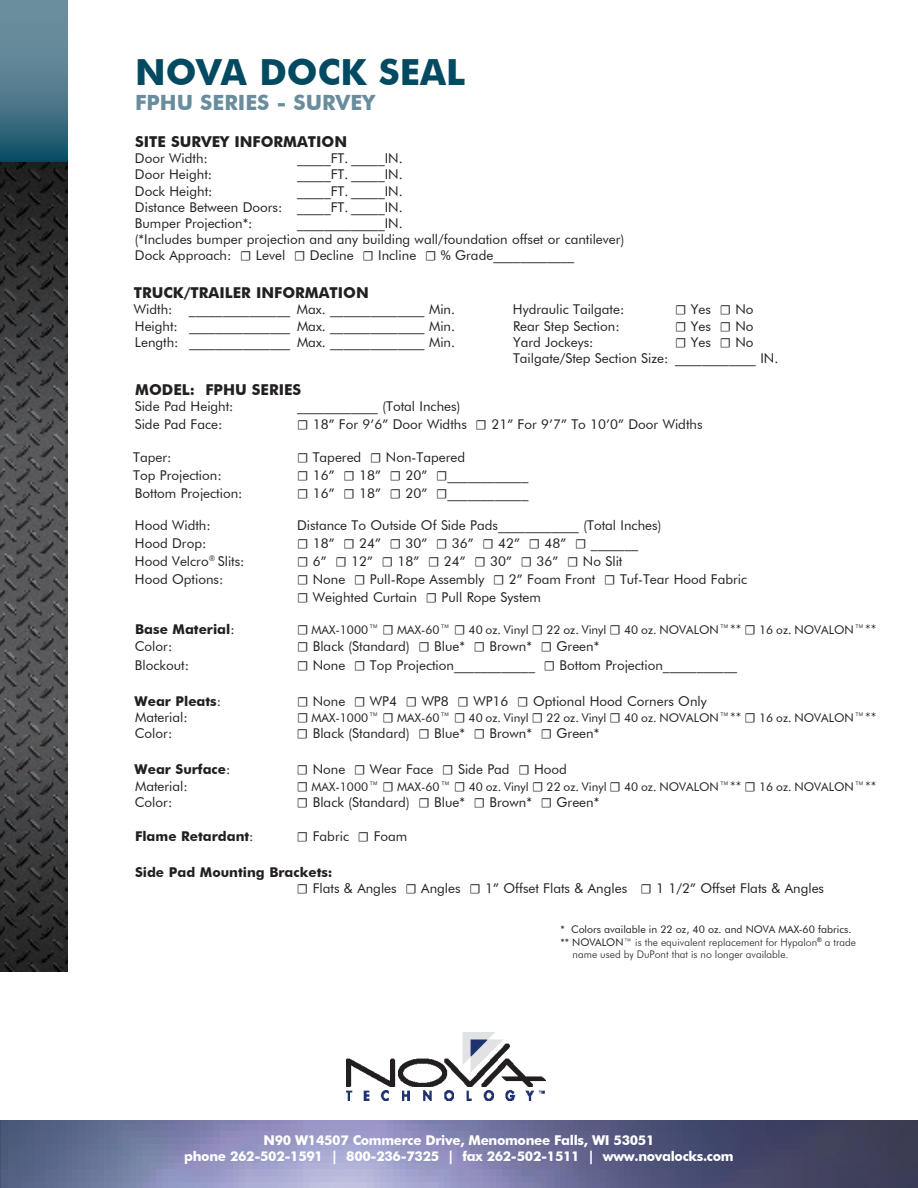
<style>
.page{position:relative;width:918px;height:1188px;background:#fff}
.page>*{position:absolute;margin:0;border:0;box-sizing:border-box;transform-origin:0 0}
.TESTIMONIAL{font:700 36px "Futura BT";color:#024a61}
.TESTIMONIAL-2{font:700 21px "Futura BT";color:#698d9c}
.TESTIMONIAL-3{font:700 15px "Futura BT";color:#231f20}
.TESTIMONIAL-4{font:13.5px "Futura BT";color:#231f20}
.t1{font:700 13.5px/16.2px "Futura BT";letter-spacing:-.025em;color:#fff;text-align:center}
.TESTIMONIAL-5{font:700 13.5px "Futura BT";color:#231f20}
.TESTIMONIAL-6{font:12px "Futura BT";color:#231f20}
.t2{font:300 10.5px "Futura BT";color:#231f20}
.t3{font:10.5px "Futura BT";color:#231f20}
.s1{font-family:"Minion Pro";font-weight:700}
.s2{font-weight:400}
.s3{font-family:"Minion Pro";font-weight:700;font-size:13.5px}
.s4{font-weight:300;font-size:13.5px}
</style>
<div class="page">
<img style="left:0;top:1120px;width:918px;height:68px">
<svg style="left:0;top:0;width:68px;height:162px;background:#4d798b"></svg>
<img style="left:0;top:162px;width:68px;height:809px">
<img style="left:346px;top:1032px;width:200px;height:69px">
<p class="TESTIMONIAL" style="left:135px;top:51px;width:332px">NOVA DOCK SEAL</p>
<p class="TESTIMONIAL-2" style="left:135px;top:90px;width:241px">FPHU SERIES - SURVEY</p>
<p class="TESTIMONIAL-3" style="left:135px;top:133px;width:214px">SITE SURVEY INFORMATION</p>
<p class="TESTIMONIAL-4" style="left:135px;top:150px;width:74px">Door Width:</p>
<p class="TESTIMONIAL-4" style="left:297px;top:150px;width:107px">_____FT. _____IN.</p>
<p class="TESTIMONIAL-4" style="left:135px;top:166px;width:79px">Door Height:</p>
<p class="TESTIMONIAL-4" style="left:297px;top:166px;width:107px">_____FT. _____IN.</p>
<p class="TESTIMONIAL-4" style="left:135px;top:183px;width:79px">Dock Height:</p>
<p class="TESTIMONIAL-4" style="left:297px;top:183px;width:107px">_____FT. _____IN.</p>
<p class="TESTIMONIAL-4" style="left:135px;top:199px;width:269px">Distance Between Doors: _____FT. _____IN.</p>
<p class="TESTIMONIAL-4" style="left:135px;top:215px;width:119px">Bumper Projection*:</p>
<p class="TESTIMONIAL-4" style="left:297px;top:215px;width:107px">_____________IN.</p>
<p class="TESTIMONIAL-4" style="left:135px;top:231px;width:491px">(*Includes bumper projection and any building wall/foundation offset or cantilever)</p>
<p class="TESTIMONIAL-4" style="left:135px;top:247px;width:441px">Dock Approach: <span class="s1">☐</span> Level <span class="s1">☐</span> Decline <span class="s1">☐</span> Incline <span class="s1">☐</span> % Grade____________</p>
<p class="TESTIMONIAL-3" style="left:134px;top:284px;width:236px">TRUCK/TRAILER INFORMATION</p>
<p class="TESTIMONIAL-4" style="left:134px;top:301px;width:323px">Width: _______________ Max. ______________ Min.</p>
<p class="TESTIMONIAL-4" style="left:513px;top:301px;width:113px">Hydraulic Tailgate:</p>
<p class="TESTIMONIAL-4" style="left:675px;top:301px;width:80px"><span class="s1">☐</span> Yes <span class="s1">☐</span> No</p>
<p class="TESTIMONIAL-4" style="left:135px;top:318px;width:322px">Height: _______________ Max. ______________ Min.</p>
<p class="TESTIMONIAL-4" style="left:513px;top:318px;width:108px">Rear Step Section:</p>
<p class="TESTIMONIAL-4" style="left:675px;top:318px;width:80px"><span class="s1">☐</span> Yes <span class="s1">☐</span> No</p>
<p class="TESTIMONIAL-4" style="left:135px;top:334px;width:322px">Length: _______________ Max. ______________ Min.</p>
<p class="TESTIMONIAL-4" style="left:513px;top:334px;width:82px">Yard Jockeys:</p>
<p class="TESTIMONIAL-4" style="left:675px;top:334px;width:80px"><span class="s1">☐</span> Yes <span class="s1">☐</span> No</p>
<p class="TESTIMONIAL-4" style="left:513px;top:350px;width:267px">Tailgate/Step Section Size: ____________ IN.</p>
<p class="TESTIMONIAL-3" style="left:135px;top:380px;width:168px">MODEL: FPHU SERIES</p>
<p class="TESTIMONIAL-4" style="left:135px;top:398px;width:100px">Side Pad Height:</p>
<p class="TESTIMONIAL-4" style="left:297px;top:398px;width:165px">____________ (Total Inches)</p>
<p class="TESTIMONIAL-4" style="left:135px;top:416px;width:89px">Side Pad Face:</p>
<p class="TESTIMONIAL-4" style="left:297px;top:416px;width:407px"><span class="s1">☐</span> 18” For 9’6” Door Widths <span class="s1">☐</span> 21” For 9’7” To 10’0” Door Widths</p>
<p class="TESTIMONIAL-4" style="left:133px;top:449px;width:40px">Taper:</p>
<p class="TESTIMONIAL-4" style="left:297px;top:449px;width:170px"><span class="s1">☐</span> Tapered <span class="s1">☐</span> Non-Tapered</p>
<p class="TESTIMONIAL-4" style="left:133px;top:467px;width:90px">Top Projection:</p>
<p class="TESTIMONIAL-4" style="left:297px;top:467px;width:233px"><span class="s1">☐</span> 16” <span class="s1">☐</span> 18” <span class="s1">☐</span> 20” <span class="s1">☐</span>____________</p>
<p class="TESTIMONIAL-4" style="left:135px;top:485px;width:109px">Bottom Projection:</p>
<p class="TESTIMONIAL-4" style="left:297px;top:485px;width:233px"><span class="s1">☐</span> 16” <span class="s1">☐</span> 18” <span class="s1">☐</span> 20” <span class="s1">☐</span>____________</p>
<p class="TESTIMONIAL-4" style="left:135px;top:517px;width:77px">Hood Width:</p>
<p class="TESTIMONIAL-4" style="left:297px;top:517px;width:366px">Distance To Outside Of Side Pads____________ (Total Inches)</p>
<p class="TESTIMONIAL-4" style="left:135px;top:535px;width:73px">Hood Drop:</p>
<p class="TESTIMONIAL-4" style="left:297px;top:535px;width:343px"><span class="s1">☐</span> 18” <span class="s1">☐</span> 24” <span class="s1">☐</span> 30” <span class="s1">☐</span> 36” <span class="s1">☐</span> 42” <span class="s1">☐</span> 48” <span class="s1">☐</span> _______</p>
<p class="TESTIMONIAL-4" style="left:135px;top:553px;width:111px">Hood Velcro<sup>®</sup> Slits:</p>
<p class="TESTIMONIAL-4" style="left:297px;top:553px;width:327px"><span class="s1">☐</span> 6” <span class="s1">☐</span> 12” <span class="s1">☐</span> 18” <span class="s1">☐</span> 24” <span class="s1">☐</span> 30” <span class="s1">☐</span> 36” <span class="s1">☐</span> No Slit</p>
<p class="TESTIMONIAL-4" style="left:135px;top:571px;width:90px">Hood Options:</p>
<p class="TESTIMONIAL-4" style="left:297px;top:571px;width:452px"><span class="s1">☐</span> None <span class="s1">☐</span> Pull-Rope Assembly <span class="s1">☐</span> 2” Foam Front <span class="s1">☐</span> Tuf-Tear Hood Fabric</p>
<p class="TESTIMONIAL-4" style="left:297px;top:589px;width:245px"><span class="s1">☐</span> Weighted Curtain <span class="s1">☐</span> Pull Rope System</p>
<p class="TESTIMONIAL-5" style="left:135px;top:621px;width:101px">Base Material<span class="s2">:</span></p>
<p class="TESTIMONIAL-6" style="left:297px;top:623px;width:581px"><span class="s3">☐</span> MAX-1000<span class="s4">™</span> <span class="s3">☐</span> MAX-60<span class="s4">™</span> <span class="s3">☐</span> 40 oz. Vinyl <span class="s3">☐</span> 22 oz. Vinyl <span class="s3">☐</span> 40 oz. NOVALON<span class="s4">™**</span> <span class="s3">☐</span> 16 oz. NOVALON<span class="s4">™**</span></p>
<p class="TESTIMONIAL-4" style="left:135px;top:638px;width:39px">Color:</p>
<p class="TESTIMONIAL-4" style="left:297px;top:638px;width:304px"><span class="s1">☐</span> Black (Standard) <span class="s1">☐</span> Blue* <span class="s1">☐</span> Brown* <span class="s1">☐</span> Green*</p>
<p class="TESTIMONIAL-4" style="left:135px;top:657px;width:56px">Blockout:</p>
<p class="TESTIMONIAL-4" style="left:297px;top:657px;width:442px"><span class="s1">☐</span> None <span class="s1">☐</span> Top Projection____________ <span class="s1">☐</span> Bottom Projection___________</p>
<p class="TESTIMONIAL-5" style="left:135px;top:693px;width:88px">Wear Pleats<span class="s2">:</span></p>
<p class="TESTIMONIAL-4" style="left:297px;top:693px;width:411px"><span class="s1">☐</span> None <span class="s1">☐</span> WP4 <span class="s1">☐</span> WP8 <span class="s1">☐</span> WP16 <span class="s1">☐</span> Optional Hood Corners Only</p>
<p class="TESTIMONIAL-4" style="left:135px;top:709px;width:54px">Material:</p>
<p class="TESTIMONIAL-6" style="left:297px;top:711px;width:581px"><span class="s3">☐</span> MAX-1000<span class="s4">™</span> <span class="s3">☐</span> MAX-60<span class="s4">™</span> <span class="s3">☐</span> 40 oz. Vinyl <span class="s3">☐</span> 22 oz. Vinyl <span class="s3">☐</span> 40 oz. NOVALON<span class="s4">™**</span> <span class="s3">☐</span> 16 oz. NOVALON<span class="s4">™**</span></p>
<p class="TESTIMONIAL-4" style="left:135px;top:725px;width:39px">Color:</p>
<p class="TESTIMONIAL-4" style="left:297px;top:725px;width:304px"><span class="s1">☐</span> Black (Standard) <span class="s1">☐</span> Blue* <span class="s1">☐</span> Brown* <span class="s1">☐</span> Green*</p>
<p class="TESTIMONIAL-5" style="left:135px;top:761px;width:97px">Wear Surface<span class="s2">:</span></p>
<p class="TESTIMONIAL-4" style="left:297px;top:761px;width:272px"><span class="s1">☐</span> None <span class="s1">☐</span> Wear Face <span class="s1">☐</span> Side Pad <span class="s1">☐</span> Hood</p>
<p class="TESTIMONIAL-4" style="left:135px;top:778px;width:54px">Material:</p>
<p class="TESTIMONIAL-6" style="left:297px;top:779px;width:581px"><span class="s3">☐</span> MAX-1000<span class="s4">™</span> <span class="s3">☐</span> MAX-60<span class="s4">™</span> <span class="s3">☐</span> 40 oz. Vinyl <span class="s3">☐</span> 22 oz. Vinyl <span class="s3">☐</span> 40 oz. NOVALON<span class="s4">™**</span> <span class="s3">☐</span> 16 oz. NOVALON<span class="s4">™**</span></p>
<p class="TESTIMONIAL-4" style="left:135px;top:794px;width:39px">Color:</p>
<p class="TESTIMONIAL-4" style="left:297px;top:794px;width:304px"><span class="s1">☐</span> Black (Standard) <span class="s1">☐</span> Blue* <span class="s1">☐</span> Brown* <span class="s1">☐</span> Green*</p>
<p class="TESTIMONIAL-5" style="left:135px;top:828px;width:120px">Flame Retardant<span class="s2">:</span></p>
<p class="TESTIMONIAL-4" style="left:297px;top:828px;width:112px"><span class="s1">☐</span> Fabric <span class="s1">☐</span> Foam</p>
<p class="TESTIMONIAL-5" style="left:135px;top:864px;width:199px">Side Pad Mounting Brackets:</p>
<p class="TESTIMONIAL-4" style="left:297px;top:880px;width:529px"><span class="s1">☐</span> Flats &amp; Angles <span class="s1">☐</span> Angles <span class="s1">☐</span> 1” Offset Flats &amp; Angles <span class="s1">☐</span> 1 1/2” Offset Flats &amp; Angles</p>
<p class="t3" style="left:561px;top:923px;width:292px">* Colors available in 22 oz, 40 oz. and NOVA MAX-60 fabrics.</p>
<p class="t2" style="left:561px;top:936px;width:297px"><span class="s2">** NOVALON</span>™ is the equivalent replacement for Hypalon<sup>®</sup> a trade</p>
<p class="t2" style="left:573px;top:948px;width:217px">name used by DuPont that is no longer available.</p>
<p class="t1" style="left:184px;top:1132px;width:551px">N90 W14507 Commerce Drive, Menomonee Falls, WI 53051<br>phone 262-502-1591 | 800-236-7325 | fax 262-502-1511 | www.novalocks.com</p>
</div>
